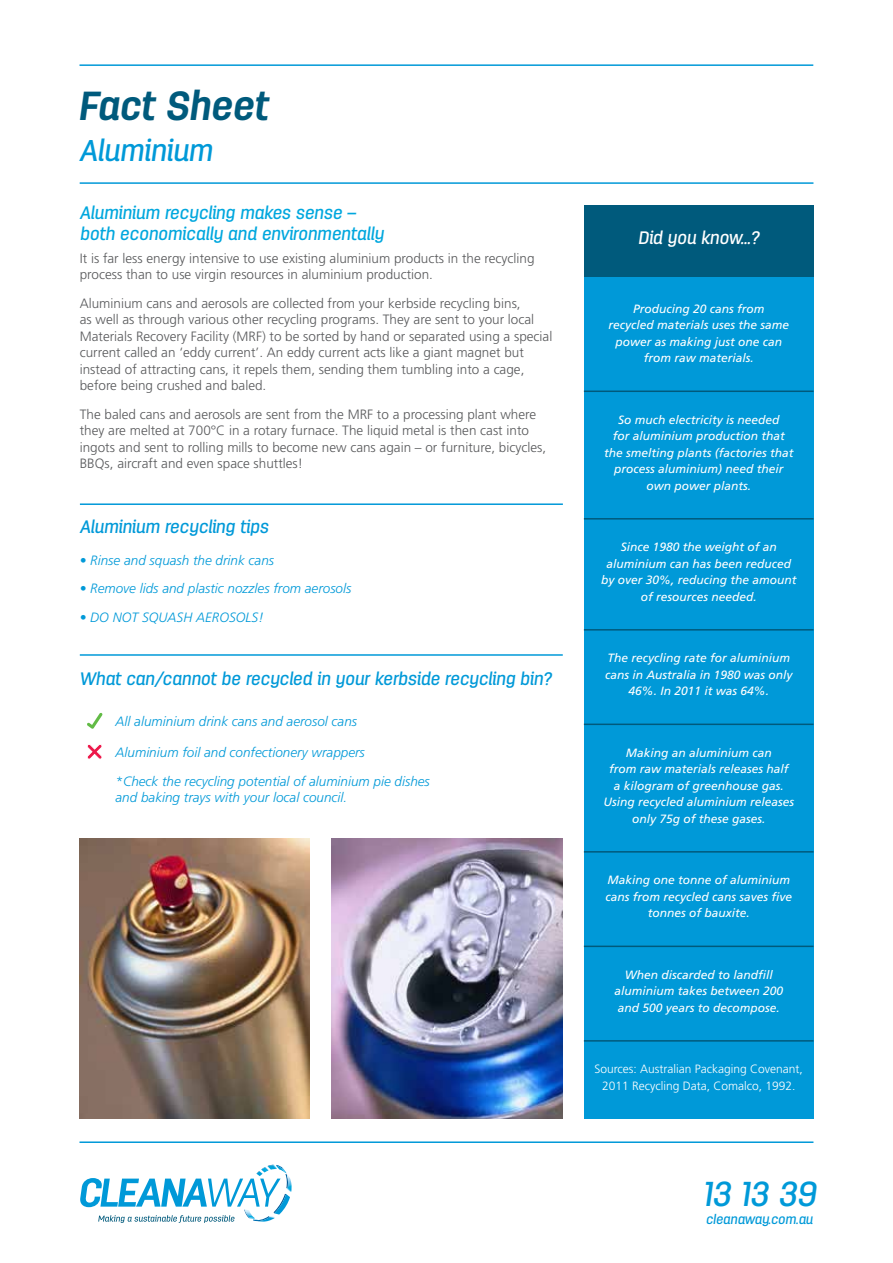
<style>
.page{position:relative;width:893px;height:1263px;background:#fff}
.page>*{position:absolute;margin:0;border:0;box-sizing:border-box;transform-origin:0 0}
.t1{font:italic 700 40.5px "Antartida";color:#005a7c}
.t2{font:italic 500 34.5px "Antartida";color:#0099d8}
.t3{font:italic 500 30px "Antartida";color:#0099d8}
.t4{font:italic 500 18px "Antartida";color:#0099d8}
.t5{font:italic 500 18px/21px "Antartida";color:#00a7de}
.t6{font:italic 500 18px "Antartida";color:#fff}
.t7{font:300 13.5px/16.5px "Frutiger";color:#58595b}
.t8{font:italic 300 13.5px/28.5px "Frutiger";color:#0099d8}
.t9{font:italic 500 13.5px "Antartida";color:#0099d8}
.t10{font:italic 12px/16.5px "Frutiger";color:#fff;text-align:center}
.t11{font:300 12px/16.5px "Frutiger";color:#fff;text-align:center}
</style>
<div class="page">
<hr style="left:80px;top:64px;width:733px;height:2px;background:#0099d8">
<hr style="left:80px;top:182px;width:733px;height:2px;background:#0099d8">
<hr style="left:80px;top:1141px;width:733px;height:2px;background:#0099d8">
<svg style="left:80px;top:1165px;width:212px;height:58px"></svg>
<hr style="left:80px;top:503px;width:483px;height:2px;background:#0099d8">
<hr style="left:80px;top:654px;width:483px;height:2px;background:#0099d8">
<div style="left:584px;top:206px;width:229px;height:913px;background:#0099d8"></div>
<img style="left:332px;top:839px;width:231px;height:279px">
<img style="left:80px;top:839px;width:229px;height:280px">
<div style="left:584px;top:206px;width:229px;height:71px;background:#005a7c"></div>
<hr style="left:584px;top:390px;width:229px;height:2px;background:#005a7c">
<hr style="left:584px;top:518px;width:229px;height:1px;background:#005a7c">
<hr style="left:584px;top:629px;width:229px;height:1px;background:#005a7c">
<hr style="left:584px;top:723px;width:229px;height:2px;background:#005a7c">
<hr style="left:584px;top:851px;width:229px;height:1px;background:#005a7c">
<hr style="left:584px;top:945px;width:229px;height:2px;background:#005a7c">
<hr style="left:584px;top:1040px;width:229px;height:1px;background:#005a7c">
<svg style="left:87px;top:713px;width:15px;height:16px"></svg>
<svg style="left:87px;top:744px;width:15px;height:15px"></svg>
<h1 class="t1" style="left:78px;top:83px;width:191px">Fact Sheet</h1>
<h3 class="t3" style="left:80px;top:134px;width:134px">Aluminium</h3>
<h3 class="t5" style="left:80px;top:202px;width:306px">Aluminium recycling makes sense – both economically and environmentally</h3>
<p class="t7" style="left:80px;top:250px;width:456px">It is far less energy intensive to use existing aluminium products in the recycling process than to use virgin resources in aluminium production.</p>
<p class="t7" style="left:80px;top:295px;width:474px">Aluminium cans and aerosols are collected from your kerbside recycling bins,<br>as well as through various other recycling programs. They are sent to your local Materials Recovery Facility (MRF) to be sorted by hand or separated using a special current called an ‘eddy current’. An eddy current acts like a giant magnet but instead of attracting cans, it repels them, sending them tumbling into a cage, before being crushed and baled.</p>
<p class="t7" style="left:80px;top:406px;width:468px">The baled cans and aerosols are sent from the MRF to a processing plant where they are melted at 700°C in a rotary furnace. The liquid metal is then cast into ingots and sent to rolling mills to become new cans again – or furniture, bicycles, BBQs, aircraft and even space shuttles!</p>
<h3 class="t4" style="left:80px;top:517px;width:190px">Aluminium recycling tips</h3>
<p class="t8" style="left:80px;top:546px;width:196px">• Rinse and squash the drink cans</p>
<p class="t8" style="left:80px;top:574px;width:273px">• Remove lids and plastic nozzles from aerosols</p>
<p class="t8" style="left:80px;top:603px;width:185px">• DO NOT SQUASH AEROSOLS!</p>
<h3 class="t4" style="left:80px;top:669px;width:474px">What can/cannot be recycled in your kerbside recycling bin?</h3>
<p class="t8" style="left:116px;top:707px;width:243px">All aluminium drink cans and aerosol cans</p>
<p class="t8" style="left:116px;top:738px;width:316px">Aluminium foil and confectionery wrappers<br>*Check the recycling potential of aluminium pie dishes</p>
<p class="t8" style="left:116px;top:783px;width:233px">and baking trays with your local council.</p>
<h3 class="t6" style="left:638px;top:227px;width:122px">Did you know...?</h3>
<p class="t10" style="left:608px;top:300px;width:182px">Producing 20 cans from<br>recycled materials uses the same power as making just one can from raw materials.</p>
<p class="t10" style="left:604px;top:411px;width:191px">So much electricity is needed<br>for aluminium production that the smelting plants (factories that process aluminium) need their own power plants.</p>
<p class="t10" style="left:601px;top:539px;width:197px">Since 1980 the weight of an aluminium can has been reduced by over 30%, reducing the amount of resources needed.</p>
<p class="t10" style="left:605px;top:650px;width:189px">The recycling rate for aluminium cans in Australia in 1980 was only<br>46%. In 2011 it was 64%.</p>
<p class="t10" style="left:603px;top:744px;width:192px">Making an aluminium can<br>from raw materials releases half<br>a kilogram of greenhouse gas.<br>Using recycled aluminium releases only 75g of these gases.</p>
<p class="t10" style="left:605px;top:872px;width:188px">Making one tonne of aluminium cans from recycled cans saves five tonnes of bauxite.</p>
<p class="t10" style="left:614px;top:966px;width:170px">When discarded to landfill aluminium takes between 200 and 500 years to decompose.</p>
<p class="t11" style="left:594px;top:1061px;width:210px">Sources: Australian Packaging Covenant,<br>2011 Recycling Data, Comalco, 1992.</p>
<h2 class="t2" style="left:702px;top:1175px;width:115px">13 13 39</h2>
<p class="t9" style="left:706px;top:1212px;width:108px">cleanaway.com.au</p>
</div>
